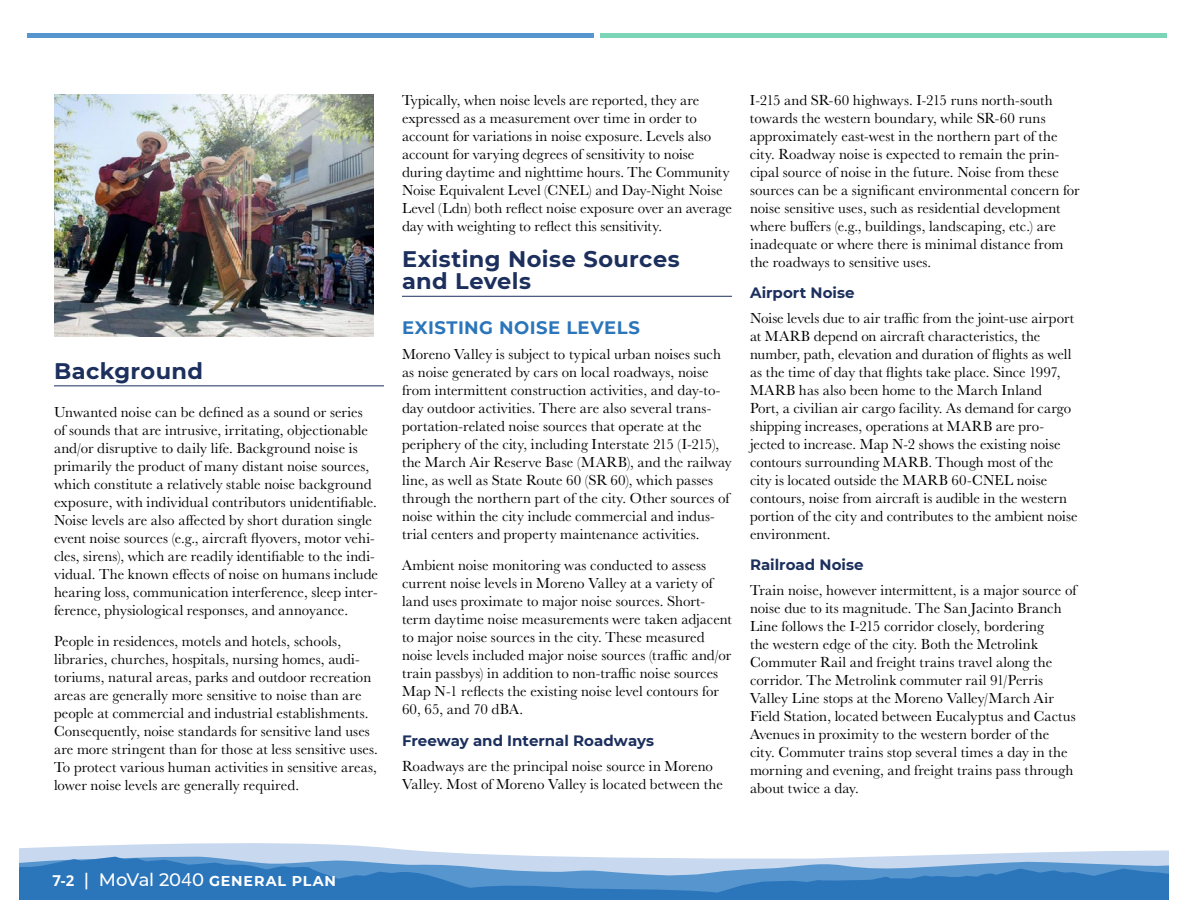
<style>
.page{position:relative;width:1188px;height:918px;background:#fff}
.page>*{position:absolute;margin:0;border:0;box-sizing:border-box;transform-origin:0 0}
.t1{font:700 22.5px/22.5px "Montserrat";letter-spacing:.02em;color:#1c2f5d}
.t2{font:700 18px "Montserrat";letter-spacing:.03em;color:#2b75bb}
.t3{font:15px/18px "Baskerville URW";letter-spacing:.005em;color:#000}
.t4{font:700 15px "Montserrat";color:#1c2f5d}
.t5{font:700 14.25px "Montserrat";letter-spacing:.06em;color:#fff}
.s1{font-family:"Open Sans";font-size:15px}
.s2{font-weight:500;font-size:18px}
.s3{font-family:"Open Sans";font-weight:400;font-size:18px}
</style>
<div class="page">
<div style="left:28px;top:33px;width:566px;height:5px;background:#5695cd"></div>
<div style="left:600px;top:33px;width:567px;height:5px;background:#7dd5b8"></div>
<svg style="left:20px;top:843px;width:1148px;height:14px"></svg>
<svg style="left:20px;top:857px;width:1148px;height:42px;background:#5490c9"></svg>
<hr style="left:54px;top:385px;width:330px;height:1px;background:#1c2f5d">
<hr style="left:402px;top:296px;width:330px;height:1px;background:#1c2f5d">
<img style="left:54px;top:94px;width:319px;height:242px">
<h1 class="t1" style="left:54px;top:358px;width:151px">Background</h1>
<p class="t3" style="left:54px;top:403px;width:326px">Unwanted noise can be defined as a sound or series<br>of sounds that are intrusive, irritating, objectionable and/or disruptive to daily life. Background noise is primarily the product of many distant noise sources, which constitute a relatively stable noise background exposure, with individual contributors unidentifiable.<br>Noise levels are also affected by short duration single event noise sources (e.g., aircraft flyovers, motor vehi&shy;cles, sirens), which are readily identifiable to the indi&shy;vidual. The known effects of noise on humans include hearing loss, communication interference, sleep inter&shy;ference, physiological responses, and annoyance.</p>
<p class="t3" style="left:54px;top:632px;width:325px">People in residences, motels and hotels, schools, libraries, churches, hospitals, nursing homes, audi&shy;toriums, natural areas, parks and outdoor recreation areas are generally more sensitive to noise than are people at commercial and industrial establishments.<br>Consequently, noise standards for sensitive land uses are more stringent than for those at less sensitive uses.<br>To protect various human activities in sensitive areas, lower noise levels are generally required.</p>
<p class="t3" style="left:402px;top:90px;width:331px">Typically, when noise levels are reported, they are expressed as a measurement over time in order to account for variations in noise exposure. Levels also account for varying degrees of sensitivity to noise during daytime and nighttime hours. The Community Noise Equivalent Level (CNEL) and Day-Night Noise Level (Ldn) both reflect noise exposure over an average day with weighting to reflect this sensitivity.</p>
<h1 class="t1" style="left:402px;top:246px;width:279px">Existing Noise Sources and Levels</h1>
<p class="t2" style="left:402px;top:315px;width:240px">EXISTING NOISE LEVELS</p>
<p class="t3" style="left:402px;top:344px;width:331px">Moreno Valley is subject to typical urban noises such as noise generated by cars on local roadways, noise from intermittent construction activities, and day-to&shy;day outdoor activities. There are also several trans&shy;portation-related noise sources that operate at the periphery of the city, including Interstate 215 (I-215), the March Air Reserve Base (MARB), and the railway line, as well as State Route 60 (SR 60), which passes through the northern part of the city. Other sources of noise within the city include commercial and indus&shy;trial centers and property maintenance activities.</p>
<p class="t3" style="left:402px;top:556px;width:332px">Ambient noise monitoring was conducted to assess current noise levels in Moreno Valley at a variety of land uses proximate to major noise sources. Short&shy;term daytime noise measurements were taken adjacent to major noise sources in the city. These measured noise levels included major noise sources (traffic and/or train passbys) in addition to non-traffic noise sources Map N-1 reflects the existing noise level contours for 60, 65, and 70 dBA.</p>
<p class="t4" style="left:402px;top:730px;width:253px">Freeway and Internal Roadways</p>
<p class="t3" style="left:402px;top:756px;width:322px">Roadways are the principal noise source in Moreno<br>Valley. Most of Moreno Valley is located between the</p>
<p class="t3" style="left:750px;top:90px;width:331px">I-215 and SR-60 highways. I-215 runs north-south towards the western boundary, while SR-60 runs approximately east-west in the northern part of the city. Roadway noise is expected to remain the prin&shy;cipal source of noise in the future. Noise from these sources can be a significant environmental concern for noise sensitive uses, such as residential development where buffers (e.g., buildings, landscaping, etc.) are inadequate or where there is minimal distance from the roadways to sensitive uses.</p>
<p class="t4" style="left:750px;top:282px;width:106px">Airport Noise</p>
<p class="t3" style="left:750px;top:308px;width:329px">Noise levels due to air traffic from the joint-use airport at MARB depend on aircraft characteristics, the number, path, elevation and duration of flights as well as the time of day that flights take place. Since 1997, MARB has also been home to the March Inland<br>Port, a civilian air cargo facility. As demand for cargo shipping increases, operations at MARB are pro&shy;jected to increase. Map N-2 shows the existing noise contours surrounding MARB. Though most of the city is located outside the MARB 60-CNEL noise contours, noise from aircraft is audible in the western portion of the city and contributes to the ambient noise environment.</p>
<p class="t4" style="left:750px;top:554px;width:115px">Railroad Noise</p>
<p class="t3" style="left:750px;top:581px;width:328px">Train noise, however intermittent, is a major source of noise due to its magnitude. The San Jacinto Branch Line follows the I-215 corridor closely, bordering<br>the western edge of the city. Both the Metrolink Commuter Rail and freight trains travel along the corridor. The Metrolink commuter rail 91/Perris Valley Line stops at the Moreno Valley/March Air Field Station, located between Eucalyptus and Cactus Avenues in proximity to the western border of the city. Commuter trains stop several times a day in the morning and evening, and freight trains pass through about twice a day.</p>
<p class="t5" style="left:52px;top:871px;width:285px"><span class="s1">7-2</span> <span class="s2">| MoVal 20</span><span class="s3">4</span><span class="s2">0</span> GENERAL PLAN</p>
</div>
